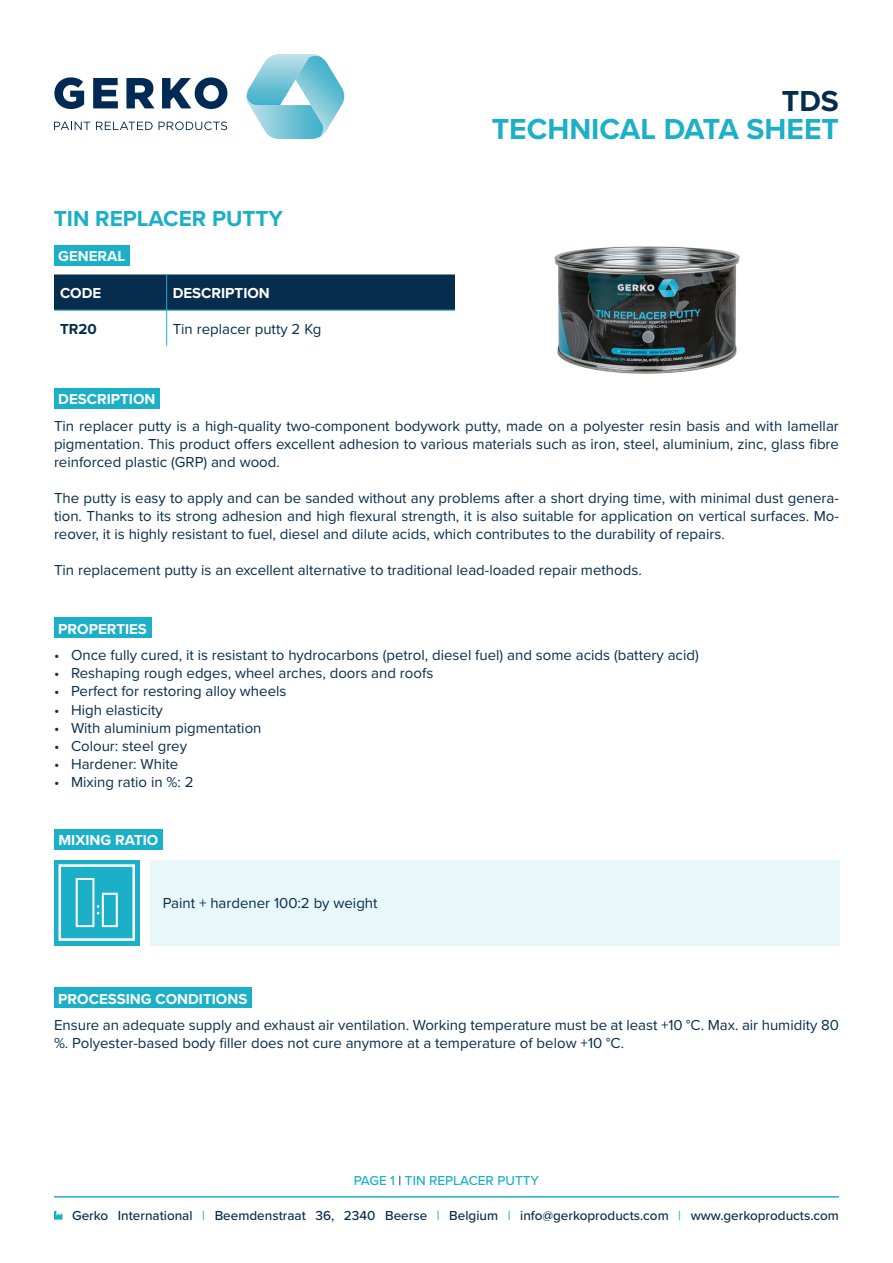
<style>
.page{position:relative;width:893px;height:1263px;background:#fff}
.page>*{position:absolute;margin:0;border:0;box-sizing:border-box;transform-origin:0 0}
.t1{font:700 30px "Proxima Nova";color:#1bafc8}
.t2{font:700 30px "Proxima Nova";color:#062d4d}
.t3{font:700 22.5px "Proxima Nova";color:#1bafc8}
.Alineastijl{font:15px/18px "Proxima Nova";color:#062d4d;text-align:justify}
.t4{font:700 15px "Proxima Nova";color:#fff}
.t5{font:700 15px "Proxima Nova";color:#062d4d}
.t6{font:500 13.5px "Proxima Nova";color:#062d4d}
.t7{font:500 13.5px "Proxima Nova";color:#1bafc8}
.s1{color:#062d4d}
.s2{color:#1bafc8}
</style>
<div class="page">
<div style="left:54px;top:388px;width:106px;height:21px;background:#1bafc8"></div>
<div style="left:54px;top:618px;width:97px;height:20px;background:#1bafc8"></div>
<div style="left:54px;top:245px;width:75px;height:21px;background:#1bafc8"></div>
<div style="left:54px;top:274px;width:401px;height:36px;background:#062d4d"></div>
<hr style="left:166px;top:274px;width:1px;height:36px;background:#1bafc8">
<hr style="left:54px;top:310px;width:113px;height:1px;background:#1bafc8">
<hr style="left:167px;top:310px;width:667px;height:1px;background:#1bafc8">
<hr style="left:166px;top:310px;width:1px;height:36px;background:#1bafc8">
<div style="left:54px;top:987px;width:198px;height:21px;background:#1bafc8"></div>
<div style="left:150px;top:860px;width:689px;height:85px;background:#e8f7f9"></div>
<div style="left:54px;top:860px;width:85px;height:85px;background:#1bafc8"></div>
<svg style="left:58px;top:864px;width:77px;height:77px"></svg>
<div style="left:54px;top:829px;width:109px;height:20px;background:#1bafc8"></div>
<svg style="left:54px;top:122px;width:36px;height:8px"></svg>
<svg style="left:96px;top:122px;width:57px;height:8px"></svg>
<svg style="left:159px;top:122px;width:68px;height:8px"></svg>
<svg style="left:54px;top:77px;width:30px;height:32px"></svg>
<svg style="left:93px;top:78px;width:25px;height:30px"></svg>
<svg style="left:126px;top:78px;width:28px;height:30px"></svg>
<svg style="left:162px;top:77px;width:65px;height:32px"></svg>
<svg style="left:246px;top:54px;width:98px;height:85px"></svg>
<svg style="left:54px;top:1211px;width:8px;height:8px"></svg>
<hr style="left:54px;top:1196px;width:785px;height:1px;background:#1bafc8">
<div style="left:456px;top:208px;width:383px;height:204px;background:#fff"></div>
<img style="left:554px;top:246px;width:186px;height:128px">
<p class="t3" style="left:54px;top:202px;width:231px">TIN REPLACER PUTTY</p>
<p class="t4" style="left:58px;top:245px;width:68px">GENERAL</p>
<p class="t4" style="left:60px;top:282px;width:43px">CODE</p>
<p class="t4" style="left:173px;top:282px;width:99px">DESCRIPTION</p>
<p class="t5" style="left:60px;top:318px;width:38px">TR20</p>
<p class="Alineastijl" style="left:173px;top:319px;width:150px">Tin replacer putty 2 Kg</p>
<p class="t4" style="left:58px;top:388px;width:99px">DESCRIPTION</p>
<p class="t2" style="left:782px;top:78px;width:58px">TDS</p>
<p class="t1" style="left:492px;top:107px;width:349px">TECHNICAL DATA SHEET</p>
<p class="Alineastijl" style="left:54px;top:416px;width:786px">Tin replacer putty is a high-quality two-component bodywork putty, made on a polyester resin basis and with lamellar pigmentation. This product offers excellent adhesion to various materials such as iron, steel, aluminium, zinc, glass fibre reinforced plastic (GRP) and wood.</p>
<p class="Alineastijl" style="left:54px;top:488px;width:786px">The putty is easy to apply and can be sanded without any problems after a short drying time, with minimal dust genera&shy;tion. Thanks to its strong adhesion and high flexural strength, it is also suitable for application on vertical surfaces. Mo&shy;reover, it is highly resistant to fuel, diesel and dilute acids, which contributes to the durability of repairs.</p>
<p class="Alineastijl" style="left:54px;top:560px;width:589px">Tin replacement putty is an excellent alternative to traditional lead-loaded repair methods.</p>
<p class="t4" style="left:58px;top:617px;width:90px">PROPERTIES</p>
<p class="Alineastijl" style="left:54px;top:646px;width:646px">• Once fully cured, it is resistant to hydrocarbons (petrol, diesel fuel) and some acids (battery acid)</p>
<p class="Alineastijl" style="left:54px;top:664px;width:381px">• Reshaping rough edges, wheel arches, doors and roofs</p>
<p class="Alineastijl" style="left:54px;top:682px;width:234px">• Perfect for restoring alloy wheels</p>
<p class="Alineastijl" style="left:54px;top:700px;width:110px">• High elasticity</p>
<p class="Alineastijl" style="left:54px;top:718px;width:209px">• With aluminium pigmentation</p>
<p class="Alineastijl" style="left:54px;top:736px;width:135px">• Colour: steel grey</p>
<p class="Alineastijl" style="left:54px;top:754px;width:126px">• Hardener: White</p>
<p class="Alineastijl" style="left:54px;top:772px;width:141px">• Mixing ratio in %: 2</p>
<p class="t4" style="left:58px;top:829px;width:101px">MIXING RATIO</p>
<p class="Alineastijl" style="left:163px;top:894px;width:216px">Paint + hardener 100:2 by weight</p>
<p class="t4" style="left:58px;top:987px;width:191px">PROCESSING CONDITIONS</p>
<p class="Alineastijl" style="left:54px;top:1016px;width:786px">Ensure an adequate supply and exhaust air ventilation. Working temperature must be at least +10 °C. Max. air humidity 80 %. Polyester-based body filler does not cure anymore at a temperature of below +10 °C.</p>
<p class="t7" style="left:354px;top:1170px;width:187px">PAGE 1 <span class="s1">|</span> TIN REPLACER PUTTY</p>
<p class="t6" style="left:72px;top:1205px;width:768px">Gerko International <span class="s2">|</span> Beemdenstraat 36, 2340 Beerse <span class="s2">|</span> Belgium <span class="s2">|</span> info@gerkoproducts.com <span class="s2">|</span> www.gerkoproducts.com</p>
</div>
